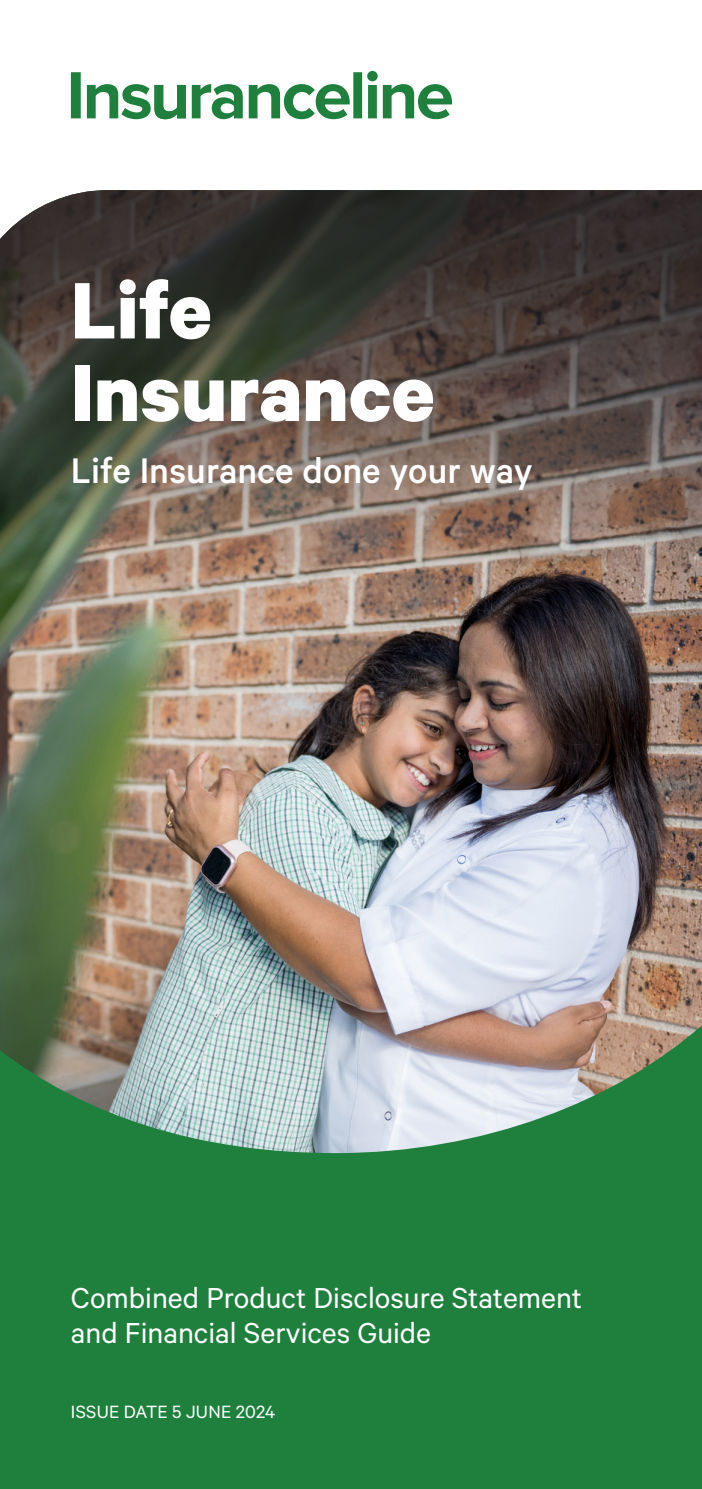
<style>
.page{position:relative;width:702px;height:1489px;background:#fff}
.page>*{position:absolute;margin:0;border:0;box-sizing:border-box;transform-origin:0 0}
.t1{font:700 90px "Calibre";color:#fff}
.t2{font:500 40px "Calibre";color:#fff}
.t3{font:32.5px/35px "Calibre";color:#fff}
.Date_text{font:20px "Calibre";letter-spacing:.01em;color:#fff}
</style>
<div class="page">
<div style="left:0;top:1152px;width:702px;height:336px;background:#1f803e"></div>
<svg style="left:71px;top:71px;width:381px;height:48px"></svg>
<img style="left:0;top:190px;width:702px;height:962px">
<h3 class="t1" style="left:71px;top:255px;width:142px">Life</h3>
<h3 class="t1" style="left:71px;top:338px;width:365px">Insurance</h3>
<p class="t2" style="left:71px;top:447px;width:463px">Life Insurance done your way</p>
<p class="t3" style="left:71px;top:1278px;width:513px">Combined Product Disclosure Statement and Financial Services Guide</p>
<p class="Date_text" style="left:71px;top:1399px;width:206px">ISSUE DATE 5 JUNE 2024</p>
</div>
